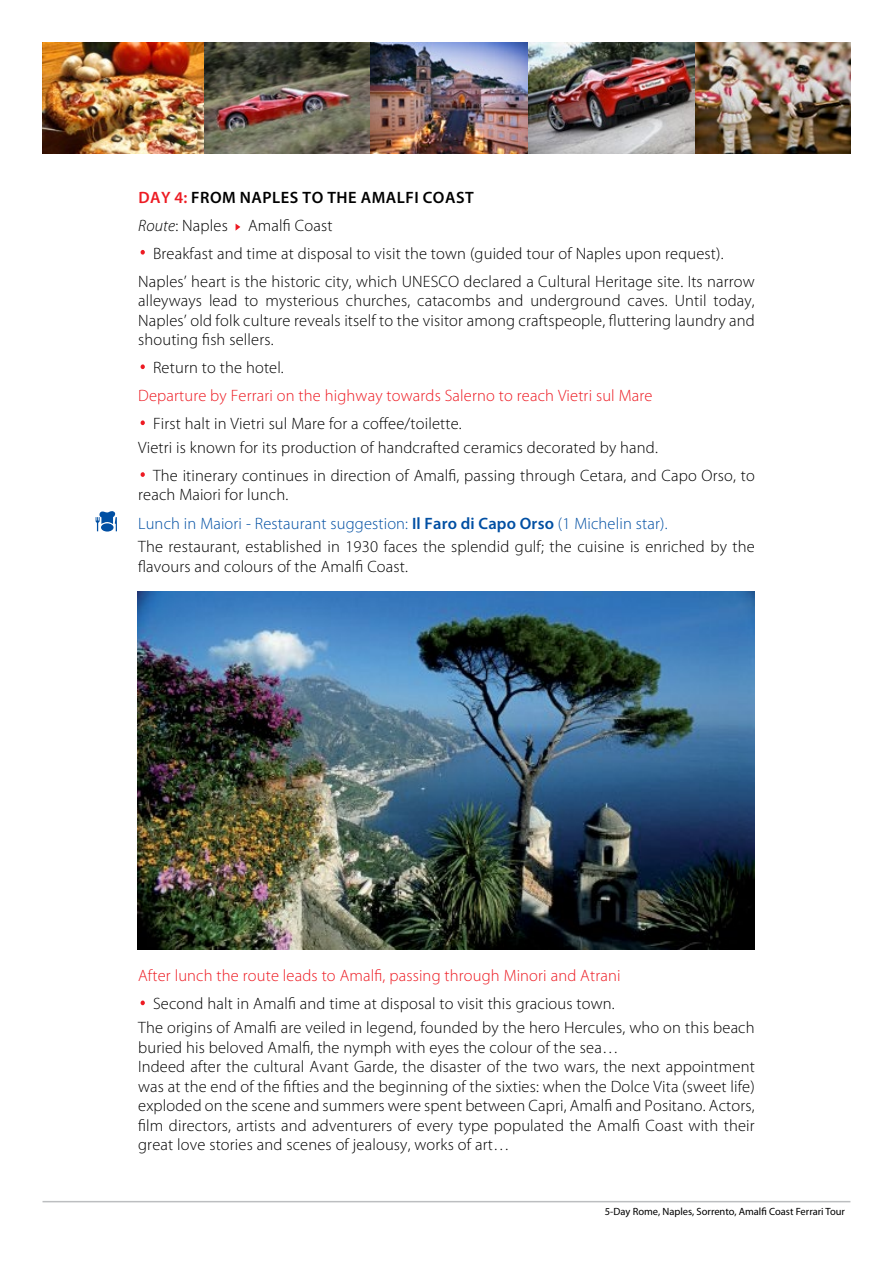
<style>
.page{position:relative;width:893px;height:1263px;background:#fff}
.page>*{position:absolute;margin:0;border:0;box-sizing:border-box;transform-origin:0 0}
.t1{font:300 52.5px "Myriad Pro";color:#ed1b23}
.t2{font:300 16.5px/19.5px "Myriad Pro";letter-spacing:.01em;color:#000}
.t3{font:300 16.5px "Myriad Pro";letter-spacing:.01em;color:#ed1b23}
.t4{font:600 16.5px/28px "Myriad Pro";letter-spacing:.03em;color:#000}
.t5{font:10.5px "Myriad Pro";color:#000}
.s1{color:#ed1b23}
.s2{font-weight:300;font-style:italic}
.s3{font-weight:300}
.s4{color:#004fa3}
.s5{font-weight:600;color:#004fa3}
</style>
<div class="page">
<hr style="left:43px;top:1201px;width:807px;height:1px;background:#bcbec0">
<svg style="left:236px;top:224px;width:4px;height:7px"></svg>
<img style="left:138px;top:591px;width:617px;height:359px">
<img style="left:43px;top:43px;width:161px;height:110px">
<img style="left:370px;top:43px;width:315px;height:110px">
<img style="left:204px;top:43px;width:166px;height:110px">
<img style="left:685px;top:43px;width:165px;height:110px">
<svg style="left:96px;top:511px;width:21px;height:20px"></svg>
<p class="t4" style="left:138px;top:183px;width:337px"><span class="s1">DAY 4:</span> FROM NAPLES TO THE AMALFI COAST<br><span class="s2">Route</span><span class="s3">: Naples Amalfi Coast</span></p>
<h1 class="t1" style="left:138px;top:220px;width:11px">·</h1>
<p class="t2" style="left:138px;top:239px;width:618px;line-height:28px;text-indent:15px">Breakfast and time at disposal to visit the town (guided tour of Naples upon request).<br>Naples’ heart is the historic city, which UNESCO declared a Cultural Heritage site. Its narrow</p>
<p class="t2" style="left:138px;top:291px;width:618px;text-align:justify">alleyways lead to mysterious churches, catacombs and underground caves. Until today, Naples’ old folk culture reveals itself to the visitor among craftspeople, fluttering laundry and shouting fish sellers.</p>
<h1 class="t1" style="left:138px;top:334px;width:11px">·</h1>
<p class="t2" style="left:153px;top:358px;width:132px">Return to the hotel.</p>
<p class="t3" style="left:138px;top:387px;width:516px">Departure by Ferrari on the highway towards Salerno to reach Vietri sul Mare</p>
<h1 class="t1" style="left:138px;top:390px;width:11px">·</h1>
<p class="t2" style="left:138px;top:412px;width:521px;line-height:23.7px;text-indent:15px">First halt in Vietri sul Mare for a coffee/toilette.<br>Vietri is known for its production of handcrafted ceramics decorated by hand.</p>
<h1 class="t1" style="left:138px;top:442px;width:11px">·</h1>
<p class="t2" style="left:138px;top:466px;width:618px;text-indent:15px">The itinerary continues in direction of Amalfi, passing through Cetara, and Capo Orso, to reach Maiori for lunch.</p>
<p class="t2" style="left:138px;top:511px;width:618px;line-height:23.7px"><span class="s4">Lunch in Maiori - Restaurant suggestion:</span> <span class="s5">Il Faro di Capo Orso</span> <span class="s4">(1 Michelin star).<br></span>The restaurant, established in 1930 faces the splendid gulf; the cuisine is enriched by the</p>
<p class="t2" style="left:138px;top:557px;width:271px">flavours and colours of the Amalfi Coast.</p>
<p class="t3" style="left:138px;top:967px;width:484px">After lunch the route leads to Amalfi, passing through Minori and Atrani</p>
<h1 class="t1" style="left:138px;top:970px;width:11px">·</h1>
<p class="t2" style="left:138px;top:992px;width:618px;line-height:23.7px;text-indent:15px">Second halt in Amalfi and time at disposal to visit this gracious town.<br>The origins of Amalfi are veiled in legend, founded by the hero Hercules, who on this beach</p>
<p class="t2" style="left:138px;top:1037px;width:618px">buried his beloved Amalfi, the nymph with eyes the colour of the sea…<br>Indeed after the cultural Avant Garde, the disaster of the two wars, the next appointment was at the end of the fifties and the beginning of the sixties: when the Dolce Vita (sweet life) exploded on the scene and summers were spent between Capri, Amalfi and Positano. Actors, film directors, artists and adventurers of every type populated the Amalfi Coast with their great love stories and scenes of jealousy, works of art…</p>
<p class="t5" style="left:605px;top:1205px;width:242px">5-Day Rome, Naples, Sorrento, Amalfi Coast Ferrari Tour</p>
</div>
